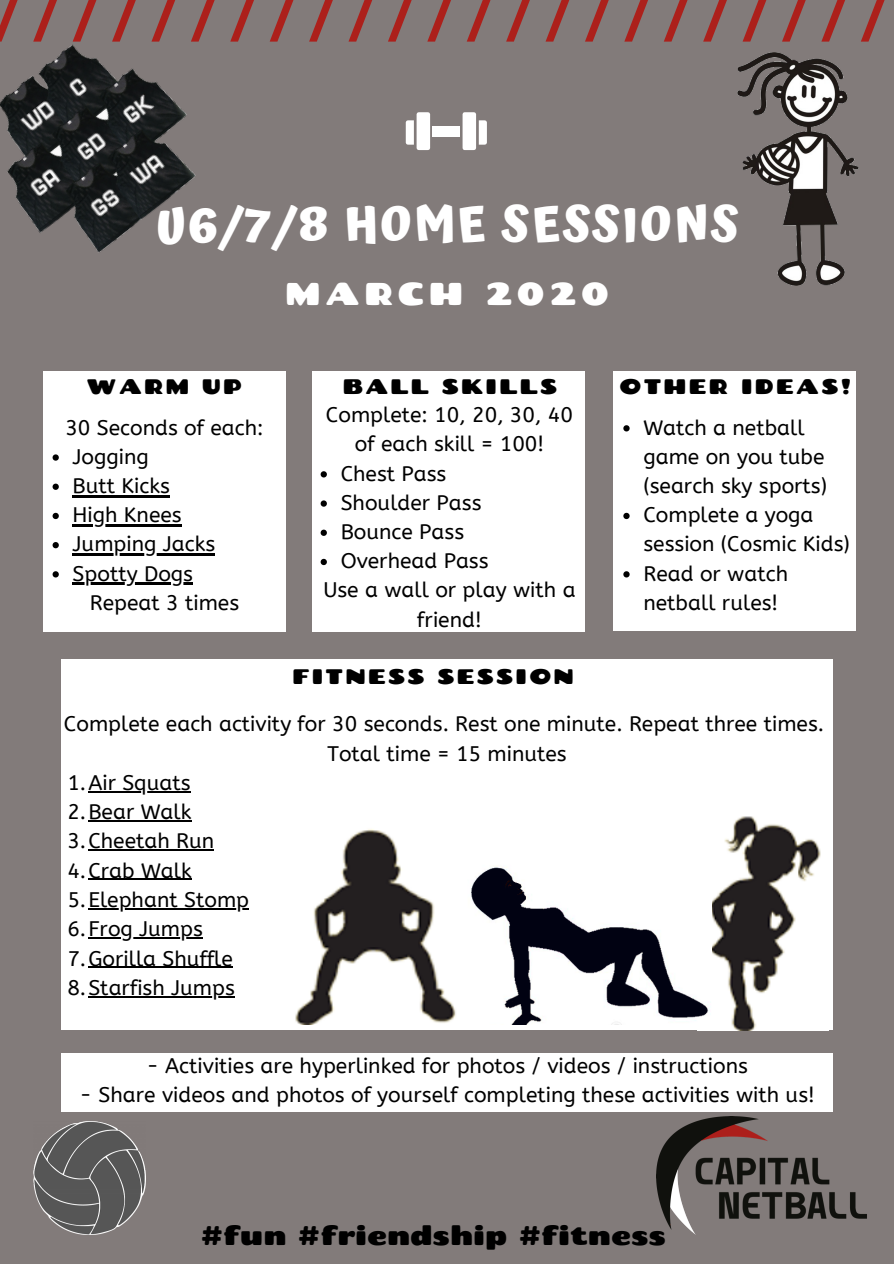
<style>
.page{position:relative;width:894px;height:1264px;background:#fff}
.page>*{position:absolute;margin:0;border:0;box-sizing:border-box;transform-origin:0 0}
.t1{font:700 48px "Atma";letter-spacing:.055em;color:#fff}
.t2{font:31.5px "Chango";letter-spacing:.15em;color:#fff}
.t3{font:27px "Chango";color:#000}
.t4{font:21px/29.2px "A Bee Zee";color:#000}
.t5{font:21px "Chango";letter-spacing:.11em;color:#000}
</style>
<div class="page">
<div style="left:0;top:0;width:893px;height:1263px;background:#827b7a"></div>
<div style="left:43px;top:371px;width:242px;height:261px;background:#fff"></div>
<div style="left:61px;top:659px;width:771px;height:370px;background:#fff"></div>
<svg style="left:405px;top:120px;width:9px;height:25px"></svg>
<div style="left:432px;top:126px;width:27px;height:10px;background:#fff"></div>
<svg style="left:478px;top:120px;width:9px;height:25px"></svg>
<div style="left:416px;top:112px;width:14px;height:38px;background:#fff;border-radius:3px"></div>
<div style="left:462px;top:112px;width:14px;height:38px;background:#fff;border-radius:3px"></div>
<svg style="left:245px;top:0;width:640px;height:42px"></svg>
<img style="left:656px;top:1116px;width:211px;height:118px">
<img style="left:33px;top:1121px;width:113px;height:113px">
<img style="left:697px;top:816px;width:131px;height:214px">
<hr style="left:88px;top:791px;width:102px;height:1px;background:#000">
<hr style="left:88px;top:820px;width:103px;height:1px;background:#000">
<hr style="left:88px;top:849px;width:126px;height:1px;background:#000">
<hr style="left:88px;top:878px;width:104px;height:2px;background:#000">
<hr style="left:88px;top:908px;width:161px;height:1px;background:#000">
<hr style="left:88px;top:937px;width:115px;height:1px;background:#000">
<hr style="left:88px;top:966px;width:145px;height:1px;background:#000">
<hr style="left:88px;top:996px;width:147px;height:1px;background:#000">
<img style="left:295px;top:829px;width:161px;height:195px">
<img style="left:471px;top:861px;width:240px;height:163px">
<div style="left:312px;top:371px;width:272px;height:261px;background:#fff"></div>
<div style="left:613px;top:371px;width:242px;height:259px;background:#fff"></div>
<div style="left:61px;top:1053px;width:771px;height:58px;background:#fff"></div>
<img style="left:0;top:0;width:245px;height:253px">
<img style="left:737px;top:52px;width:122px;height:233px">
<svg style="left:53px;top:454px;width:6px;height:6px"></svg>
<svg style="left:53px;top:483px;width:6px;height:7px"></svg>
<hr style="left:73px;top:495px;width:97px;height:2px;background:#000">
<svg style="left:53px;top:513px;width:6px;height:6px"></svg>
<hr style="left:73px;top:524px;width:109px;height:2px;background:#000">
<svg style="left:53px;top:542px;width:6px;height:6px"></svg>
<hr style="left:73px;top:553px;width:142px;height:2px;background:#000">
<svg style="left:53px;top:571px;width:6px;height:6px"></svg>
<hr style="left:73px;top:582px;width:120px;height:3px;background:#000">
<svg style="left:320px;top:471px;width:7px;height:6px"></svg>
<svg style="left:320px;top:500px;width:7px;height:6px"></svg>
<svg style="left:320px;top:529px;width:7px;height:7px"></svg>
<svg style="left:320px;top:559px;width:7px;height:6px"></svg>
<svg style="left:623px;top:425px;width:6px;height:6px"></svg>
<svg style="left:623px;top:513px;width:6px;height:6px"></svg>
<svg style="left:623px;top:571px;width:6px;height:6px"></svg>
<h1 class="t1" style="left:156px;top:196px;width:583px">U6/7/8 HOME SESSIONS</h1>
<h2 class="t2" style="left:285px;top:274px;width:324px">MARCH 2020</h2>
<p class="t5" style="left:87px;top:373px;width:157px">WARM UP</p>
<p class="t4" style="left:65px;top:413px;width:200px">30 Seconds of each:</p>
<p class="t4" style="left:73px;top:442px;width:144px">Jogging<br>Butt Kicks<br>High Knees<br>Jumping Jacks<br>Spotty Dogs</p>
<p class="t4" style="left:90px;top:588px;width:151px">Repeat 3 times</p>
<p class="t5" style="left:342px;top:373px;width:216px">BALL SKILLS</p>
<p class="t4" style="left:326px;top:400px;width:248px;text-align:center">Complete: 10, 20, 30, 40 of each skill = 100!</p>
<p class="t4" style="left:340px;top:459px;width:149px">Chest Pass<br>Shoulder Pass<br>Bounce Pass<br>Overhead Pass</p>
<p class="t4" style="left:323px;top:576px;width:254px;text-align:center">Use a wall or play with a friend!</p>
<p class="t5" style="left:292px;top:663px;width:283px">FITNESS SESSION</p>
<p class="t5" style="left:619px;top:373px;width:233px">OTHER IDEAS!</p>
<p class="t4" style="left:643px;top:413px;width:208px">Watch a netball game on you tube (search sky sports)<br>Complete a yoga session (Cosmic Kids)<br>Read or watch netball rules!</p>
<p class="t4" style="left:64px;top:709px;width:761px;text-align:center">Complete each activity for 30 seconds. Rest one minute. Repeat three times.<br>Total time = 15 minutes</p>
<p class="t4" style="left:67px;top:768px;width:183px">1.Air Squats<br>2.Bear Walk<br>3.Cheetah Run<br>4.Crab Walk<br>5.Elephant Stomp<br>6.Frog Jumps<br>7.Gorilla Shuffle<br>8.Starfish Jumps</p>
<p class="t4" style="left:146px;top:1051px;width:603px">- Activities are hyperlinked for photos / videos / instructions</p>
<p class="t4" style="left:80px;top:1080px;width:736px">- Share videos and photos of yourself completing these activities with us!</p>
<p class="t3" style="left:200px;top:1217px;width:467px">#fun #friendship #fitness</p>
</div>
